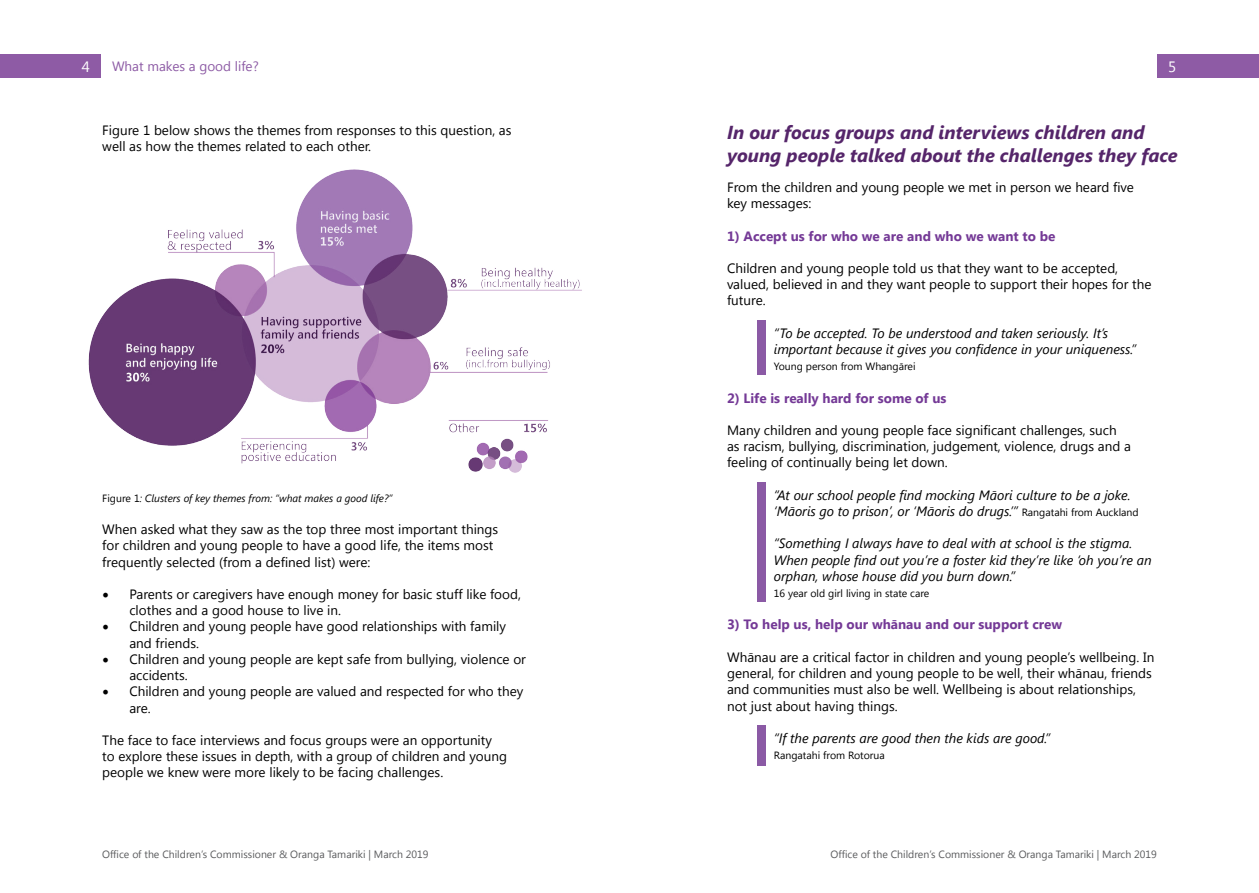
<style>
.page{position:relative;width:1259px;height:893px;background:#fff}
.page>*{position:absolute;margin:0;border:0;box-sizing:border-box;transform-origin:0 0}
.t1{font:italic 700 18.75px/22.5px "Segoe UI";color:#55256a}
.t2{font:15px "Segoe UI";color:#fff}
.t3{font:13.5px/16.2px "Segoe UI";color:#000}
.t4{font:italic 13.5px/16.2px "Segoe UI";color:#000}
.t5{font:700 13.5px "Segoe UI";color:#743996}
.t6{font:13.5px "Segoe UI";color:#8d5ba5}
.t7{font:10.5px "Segoe UI";color:#5a5b5d}
.t8{font:10.5px "Segoe UI";color:#000}
.t9{font:italic 10.5px "Segoe UI";color:#000}
.s1{font-style:normal}
.s2{font-family:"Minion Pro";font-size:18px}
.s3{font-style:normal;font-size:10.5px}
</style>
<div class="page">
<div style="left:0;top:55px;width:101px;height:23px;background:#8e5ba5"></div>
<div style="left:1157px;top:54px;width:102px;height:24px;background:#8e5ba5"></div>
<img style="left:88px;top:169px;width:494px;height:304px">
<div style="left:757px;top:482px;width:8px;height:120px;background:#8b5aa5"></div>
<div style="left:757px;top:321px;width:8px;height:54px;background:#8b5aa5"></div>
<div style="left:757px;top:725px;width:8px;height:40px;background:#8b5aa5"></div>
<p class="t2" style="left:82px;top:56px;width:10px">4</p>
<p class="t2" style="left:1168px;top:56px;width:10px">5</p>
<p class="t6" style="left:112px;top:57px;width:148px">What makes a good life?</p>
<p class="t3" style="left:102px;top:122px;width:411px">Figure 1 below shows the themes from responses to this question, as well as how the themes related to each other.</p>
<p class="t9" style="left:102px;top:491px;width:292px"><span class="s1">Figure 1</span>: Clusters of key themes from: “what makes a good life?”</p>
<p class="t3" style="left:102px;top:521px;width:397px">When asked what they saw as the top three most important things for children and young people to have a good life, the items most frequently selected (from a defined list) were:</p>
<p class="t3" style="left:129px;top:586px;width:393px;text-indent:-27px"><span class="s2">•</span> Parents or caregivers have enough money for basic stuff like food, clothes and a good house to live in.</p>
<p class="t3" style="left:129px;top:618px;width:378px;text-indent:-27px"><span class="s2">•</span> Children and young people have good relationships with family and friends.</p>
<p class="t3" style="left:129px;top:650px;width:398px;text-indent:-27px"><span class="s2">•</span> Children and young people are kept safe from bullying, violence or accidents.</p>
<p class="t3" style="left:129px;top:683px;width:395px;text-indent:-27px"><span class="s2">•</span> Children and young people are valued and respected for who they are.</p>
<p class="t3" style="left:102px;top:731px;width:406px">The face to face interviews and focus groups were an opportunity to explore these issues in depth, with a group of children and young people we knew were more likely to be facing challenges.</p>
<h1 class="t1" style="left:727px;top:120px;width:452px">In our focus groups and interviews children and young people talked about the challenges they face</h1>
<p class="t3" style="left:727px;top:179px;width:408px">From the children and young people we met in person we heard five key messages:</p>
<p class="t5" style="left:727px;top:226px;width:330px">1) Accept us for who we are and who we want to be</p>
<p class="t3" style="left:727px;top:260px;width:426px">Children and young people told us that they want to be accepted, valued, believed in and they want people to support their hopes for the future.</p>
<p class="t4" style="left:774px;top:324px;width:364px">“To be accepted. To be understood and taken seriously. It’s important because it gives you confidence in your uniqueness.”</p>
<p class="t8" style="left:774px;top:359px;width:143px">Young person from Whangārei</p>
<p class="t5" style="left:727px;top:388px;width:221px">2) Life is really hard for some of us</p>
<p class="t3" style="left:727px;top:422px;width:405px">Many children and young people face significant challenges, such as racism, bullying, discrimination, judgement, violence, drugs and a feeling of continually being let down.</p>
<p class="t4" style="left:774px;top:486px;width:366px">“At our school people find mocking Māori culture to be a joke. ‘Māoris go to prison’, or ‘Māoris do drugs.’” <span class="s3">Rangatahi from Auckland</span></p>
<p class="t4" style="left:774px;top:535px;width:379px">“Something I always have to deal with at school is the stigma.<br>When people find out you’re a foster kid they’re like ‘oh you’re an orphan, whose house did you burn down.”</p>
<p class="t8" style="left:774px;top:586px;width:157px">16 year old girl living in state care</p>
<p class="t5" style="left:727px;top:615px;width:337px">3) To help us, help our whānau and our support crew</p>
<p class="t3" style="left:727px;top:648px;width:429px">Whānau are a critical factor in children and young people’s wellbeing. In general, for children and young people to be well, their whānau, friends and communities must also be well. Wellbeing is about relationships, not just about having things.</p>
<p class="t4" style="left:774px;top:729px;width:278px">“If the parents are good then the kids are good.”</p>
<p class="t8" style="left:774px;top:748px;width:112px">Rangatahi from Rotorua</p>
<p class="t7" style="left:102px;top:847px;width:328px">Office of the Children’s Commissioner &amp; Oranga Tamariki | March 2019</p>
<p class="t7" style="left:830px;top:847px;width:328px">Office of the Children’s Commissioner &amp; Oranga Tamariki | March 2019</p>
</div>
